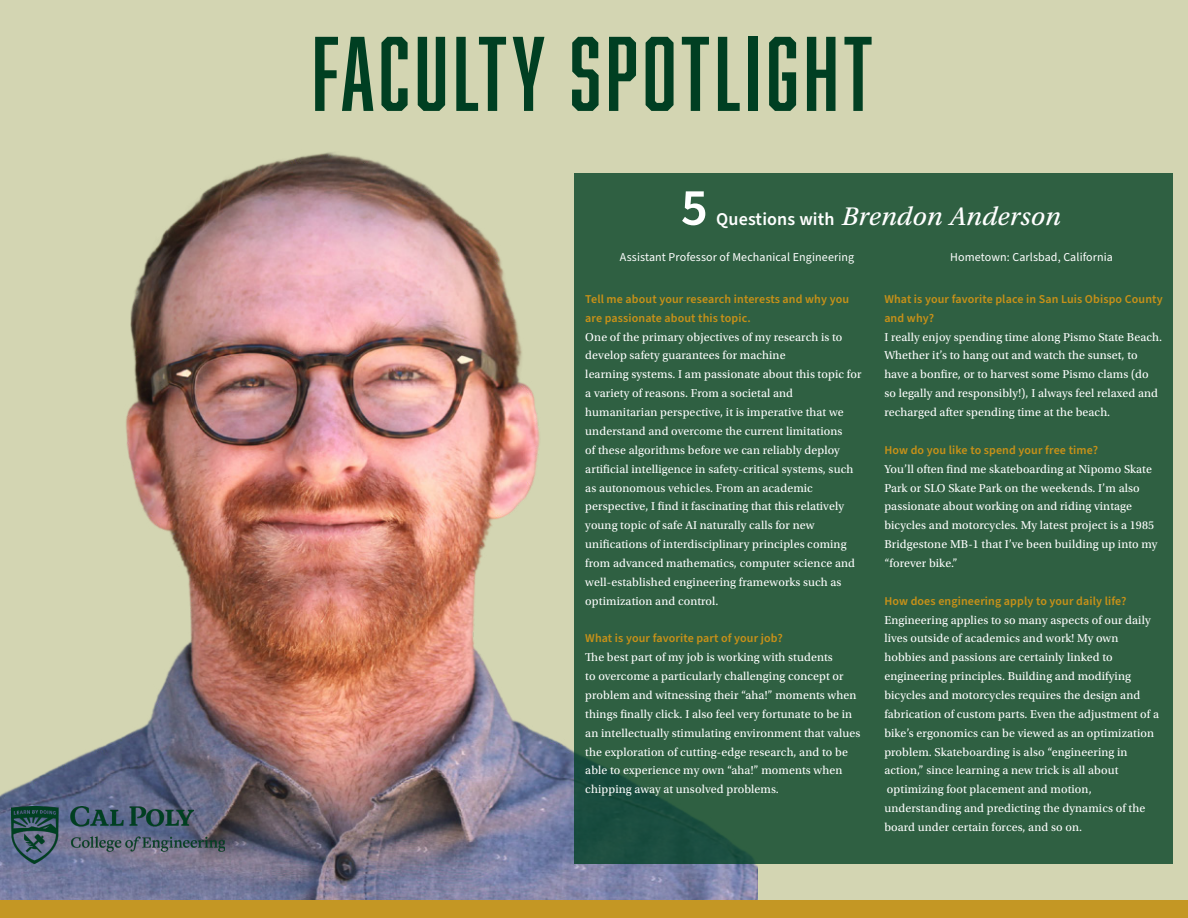
<style>
.page{position:relative;width:1188px;height:918px;background:#fff}
.page>*{position:absolute;margin:0;border:0;box-sizing:border-box;transform-origin:0 0}
.t1{font:97.5px "Abolition";letter-spacing:.05em;color:#003f22}
.t2{font:600 52.5px "Source Sans Pro";color:#fff}
.t3{font:27px "Utopia Std Capt It";letter-spacing:.01em;color:#fff}
.avenir_9_14{font:12px/18.9px "Utopia Std";letter-spacing:.01em;color:#fff}
.avenir_9_14-2{font:600 12px/18.9px "Source Sans Pro";letter-spacing:.01em;color:#c89118}
.t4{font:12px "Source Sans Pro";letter-spacing:.01em;color:#fff}
.s1{font-family:"Source Sans Pro";font-weight:600;font-size:18px}
</style>
<div class="page">
<div style="left:0;top:0;width:1188px;height:905px;background:#d3d5b2"></div>
<img style="left:0;top:152px;width:757px;height:748px">
<div style="left:0;top:900px;width:1188px;height:18px;background:#c49724"></div>
<img style="left:12px;top:806px;width:213px;height:58px">
<div style="left:575px;top:174px;width:598px;height:690px;background:#2f6042"></div>
<p class="t1" style="left:312px;top:17px;width:562px">FACULTY SPOTLIGHT</p>
<p class="t2" style="left:681px;top:172px;width:28px">5</p>
<p class="t3" style="left:716px;top:201px;width:347px"><span class="s1">Questions with</span> Brendon Anderson</p>
<p class="t4" style="left:620px;top:249px;width:236px">Assistant Professor of Mechanical Engineering</p>
<p class="t4" style="left:950px;top:249px;width:164px">Hometown: Carlsbad, California</p>
<p class="avenir_9_14-2" style="left:585px;top:290px;width:265px">Tell me about your research interests and why you are passionate about this topic.</p>
<p class="avenir_9_14" style="left:585px;top:327px;width:259px">One of the primary objectives of my research is to develop safety guarantees for machine</p>
<p class="avenir_9_14" style="left:585px;top:365px;width:278px">learning systems. I am passionate about this topic for a variety of reasons. From a societal and</p>
<p class="avenir_9_14" style="left:585px;top:403px;width:269px">humanitarian perspective, it is imperative that we understand and overcome the current limitations of these algorithms before we can reliably deploy artificial intelligence in safety-critical systems, such as autonomous vehicles. From an academic</p>
<p class="avenir_9_14" style="left:585px;top:497px;width:260px">perspective, I find it fascinating that this relatively young topic of safe AI naturally calls for new</p>
<p class="avenir_9_14" style="left:585px;top:535px;width:271px">unifications of interdisciplinary principles coming from advanced mathematics, computer science and well-established engineering frameworks such as optimization and control.</p>
<p class="avenir_9_14-2" style="left:585px;top:629px;width:199px">What is your favorite part of your job?</p>
<p class="avenir_9_14" style="left:585px;top:648px;width:277px">The best part of my job is working with students<br>to overcome a particularly challenging concept or problem and witnessing their “aha!” moments when things finally click. I also feel very fortunate to be in an intellectually stimulating environment that values the exploration of cutting-edge research, and to be able to experience my own “aha!” moments when chipping away at unsolved problems.</p>
<p class="avenir_9_14-2" style="left:884px;top:290px;width:280px">What is your favorite place in San Luis Obispo County and why?</p>
<p class="avenir_9_14" style="left:884px;top:327px;width:279px">I really enjoy spending time along Pismo State Beach.<br>Whether it’s to hang out and watch the sunset, to have a bonfire, or to harvest some Pismo clams (do so legally and responsibly!), I always feel relaxed and recharged after spending time at the beach.</p>
<p class="avenir_9_14-2" style="left:884px;top:441px;width:215px">How do you like to spend your free time?</p>
<p class="avenir_9_14" style="left:884px;top:460px;width:275px">You’ll often find me skateboarding at Nipomo Skate Park or SLO Skate Park on the weekends. I’m also passionate about working on and riding vintage bicycles and motorcycles. My latest project is a 1985<br>Bridgestone MB-1 that I’ve been building up into my “forever bike.”</p>
<p class="avenir_9_14-2" style="left:884px;top:592px;width:244px">How does engineering apply to your daily life?</p>
<p class="avenir_9_14" style="left:884px;top:610px;width:268px">Engineering applies to so many aspects of our daily lives outside of academics and work! My own</p>
<p class="avenir_9_14" style="left:884px;top:648px;width:230px">hobbies and passions are certainly linked to</p>
<p class="avenir_9_14" style="left:884px;top:667px;width:276px">engineering principles. Building and modifying bicycles and motorcycles requires the design and fabrication of custom parts. Even the adjustment of a bike’s ergonomics can be viewed as an optimization problem. Skateboarding is also “engineering in</p>
<p class="avenir_9_14" style="left:884px;top:761px;width:236px">action,” since learning a new trick is all about</p>
<p class="avenir_9_14" style="left:887px;top:780px;width:206px">optimizing foot placement and motion,</p>
<p class="avenir_9_14" style="left:884px;top:799px;width:262px">understanding and predicting the dynamics of the board under certain forces, and so on.</p>
</div>
